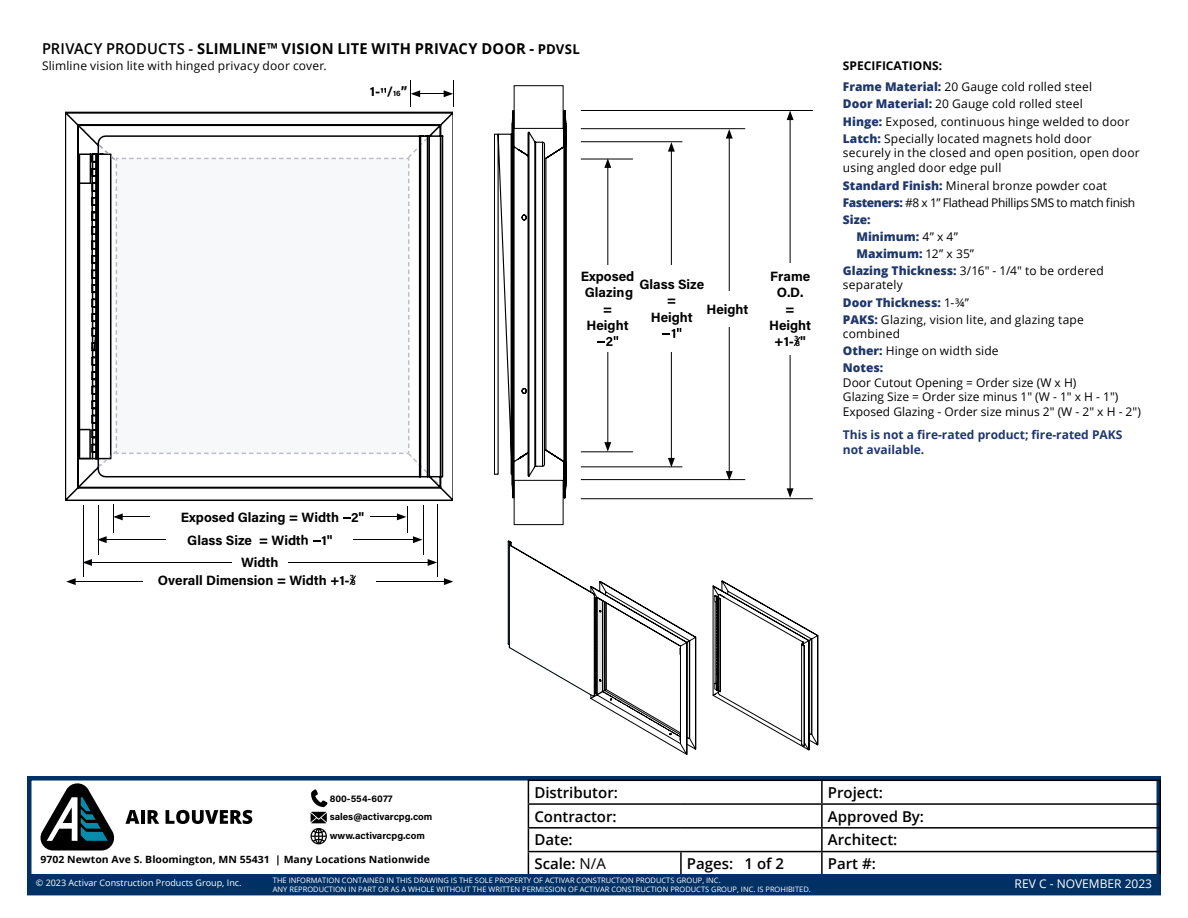
<style>
.page{position:relative;width:1188px;height:918px;background:#fff}
.page>*{position:absolute;margin:0;border:0;box-sizing:border-box;transform-origin:0 0}
.t1{font:600 15px "Open Sans";color:#000}
.t2{font:700 15px "Open Sans";letter-spacing:.01em;color:#000}
.t3{font:700 13.5px/16.2px "Acumin Pro";color:#000;text-align:center}
.t4{font:12px/17.1px "Open Sans";letter-spacing:.015em;color:#000}
.t5{font:700 12px/15.3px "Open Sans";color:#1f376c}
.t6{font:12px "Open Sans";letter-spacing:-.025em;color:#000}
.t7{font:800 12px "Open Sans";color:#1f376c}
.t8{font:12px "Open Sans";color:#fff}
.t9{font:700 10.05px "Open Sans";color:#000;scale:1.05 1}
.t10{font:700 9.75px/18.5px "Acumin Pro";color:#000}
.t11{font:9px "Open Sans";color:#fff}
.t12{font:700 7.8px "Acumin Pro";color:#000}
.t13{font:7.5px/9px "Open Sans";color:#fff}
.s1{font-weight:600}
.s2{font-size:13.5px}
.s3{font-size:7.8px}
.s4{font-weight:700}
.s5{font-weight:800;color:#1f376c}
.s6{font-weight:400;color:#000}
.s7{font-weight:400}
</style>
<div class="page">
<div style="left:27px;top:776px;width:1134px;height:119px;border:4px solid #003165"></div>
<hr style="left:528px;top:780px;width:153px;height:1px;background:#000">
<hr style="left:681px;top:780px;width:141px;height:1px;background:#000">
<hr style="left:822px;top:780px;width:339px;height:1px;background:#000">
<hr style="left:821px;top:781px;width:2px;height:22px;background:#000">
<hr style="left:528px;top:803px;width:153px;height:2px;background:#000">
<hr style="left:681px;top:803px;width:141px;height:2px;background:#000">
<hr style="left:822px;top:803px;width:339px;height:2px;background:#000">
<hr style="left:821px;top:805px;width:2px;height:22px;background:#000">
<hr style="left:528px;top:827px;width:153px;height:2px;background:#000">
<hr style="left:681px;top:827px;width:141px;height:2px;background:#000">
<hr style="left:822px;top:827px;width:339px;height:2px;background:#000">
<hr style="left:821px;top:829px;width:2px;height:22px;background:#000">
<hr style="left:528px;top:851px;width:153px;height:1px;background:#000">
<svg style="left:528px;top:781px;width:1px;height:94px"></svg>
<hr style="left:681px;top:851px;width:141px;height:1px;background:#000">
<hr style="left:680px;top:852px;width:2px;height:23px;background:#000">
<hr style="left:822px;top:851px;width:339px;height:1px;background:#000">
<hr style="left:821px;top:852px;width:2px;height:23px;background:#000">
<svg style="left:1160px;top:781px;width:1px;height:94px"></svg>
<div style="left:29px;top:875px;width:1132px;height:20px;background:#003165"></div>
<svg style="left:125px;top:810px;width:14px;height:14px"></svg>
<hr style="left:141px;top:810px;width:4px;height:14px;background:#000">
<svg style="left:148px;top:810px;width:11px;height:14px"></svg>
<svg style="left:166px;top:810px;width:86px;height:14px"></svg>
<svg style="left:40px;top:783px;width:75px;height:68px"></svg>
<svg style="left:311px;top:789px;width:17px;height:55px"></svg>
<svg style="left:712px;top:580px;width:107px;height:273px"></svg>
<hr style="left:729px;top:136px;width:1px;height:337px;background:#000002">
<svg style="left:726px;top:129px;width:7px;height:10px"></svg>
<svg style="left:726px;top:471px;width:7px;height:10px"></svg>
<hr style="left:581px;top:128px;width:164px;height:1px;background:#000002">
<hr style="left:581px;top:479px;width:164px;height:1px;background:#000002">
<div style="left:704px;top:291px;width:47px;height:35px;background:#fff"></div>
<svg style="left:494px;top:85px;width:203px;height:670px"></svg>
<hr style="left:790px;top:118px;width:1px;height:373px;background:#000002">
<svg style="left:787px;top:111px;width:7px;height:9px"></svg>
<svg style="left:787px;top:488px;width:7px;height:10px"></svg>
<hr style="left:581px;top:110px;width:232px;height:1px;background:#000002">
<hr style="left:581px;top:498px;width:232px;height:1px;background:#000002">
<div style="left:752px;top:263px;width:76px;height:91px;background:#fff"></div>
<svg style="left:794px;top:337px;width:6px;height:9px"></svg>
<svg style="left:66px;top:112px;width:387px;height:389px"></svg>
<svg style="left:79px;top:126px;width:359px;height:357px"></svg>
<hr style="left:104px;top:539px;width:311px;height:1px;background:#000002">
<svg style="left:97px;top:536px;width:10px;height:7px"></svg>
<hr style="left:423px;top:506px;width:1px;height:49px;background:#000002">
<hr style="left:98px;top:505px;width:1px;height:50px;background:#000002">
<div style="left:166px;top:533px;width:187px;height:13px;background:#fff"></div>
<svg style="left:301px;top:535px;width:19px;height:10px"></svg>
<hr style="left:90px;top:562px;width:340px;height:1px;background:#000002">
<svg style="left:428px;top:559px;width:9px;height:7px"></svg>
<svg style="left:82px;top:559px;width:10px;height:7px"></svg>
<hr style="left:83px;top:506px;width:1px;height:71px;background:#000002">
<div style="left:232px;top:554px;width:56px;height:15px;background:#fff"></div>
<hr style="left:437px;top:505px;width:1px;height:72px;background:#000002">
<hr style="left:120px;top:517px;width:279px;height:1px;background:#000002">
<svg style="left:397px;top:506px;width:25px;height:37px"></svg>
<svg style="left:113px;top:505px;width:10px;height:28px"></svg>
<div style="left:150px;top:510px;width:220px;height:13px;background:#fff"></div>
<svg style="left:343px;top:517px;width:7px;height:2px"></svg>
<hr style="left:73px;top:581px;width:373px;height:1px;background:#000002">
<svg style="left:444px;top:578px;width:9px;height:7px"></svg>
<svg style="left:66px;top:578px;width:10px;height:7px"></svg>
<div style="left:144px;top:573px;width:232px;height:13px;background:#fff"></div>
<svg style="left:349px;top:576px;width:7px;height:9px"></svg>
<svg style="left:381px;top:88px;width:5px;height:5px"></svg>
<svg style="left:410px;top:80px;width:44px;height:27px"></svg>
<p class="t2" style="left:42px;top:38px;width:539px"><span class="s1">PRIVACY PRODUCTS -</span> SLIMLINE™ VISION LITE WITH PRIVACY DOOR - <span class="s2">PDVSL</span></p>
<p class="t4" style="left:42px;top:56px;width:286px">Slimline vision lite with hinged privacy door cover.</p>
<p class="t3" style="left:370px;top:82px;width:39px">1- /<span class="s3">16</span>”</p>
<p class="t3" style="left:181px;top:508px;width:185px">Exposed Glazing = Width 2"</p>
<p class="t3" style="left:187px;top:531px;width:115px">Glass Size = Widt</p>
<p class="t3" style="left:321px;top:531px;width:13px">1"</p>
<p class="t3" style="left:241px;top:553px;width:39px">Width</p>
<p class="t3" style="left:158px;top:571px;width:198px">Overall Dimension = Width +1-<sup>3</sup></p>
<p class="t12" style="left:351px;top:576px;width:6px">8</p>
<p class="t3" style="left:581px;top:268px;width:55px">Exposed<br>Glazing =<br>Height</p>
<p class="t3" style="left:639px;top:276px;width:66px">Glass Size =<br>Height</p>
<p class="t3" style="left:769px;top:268px;width:44px">Frame<br>O.D.<br>=<br>Height +1-<sup>3</sup></p>
<p class="t3" style="left:706px;top:300px;width:44px">Height</p>
<p class="t12" style="left:796px;top:338px;width:12px">8<span class="s2">"</span></p>
<p class="t4" style="left:843px;top:55px;width:251px;line-height:21.1px"><span class="s4">SPECIFICATIONS:<br></span><span class="s5">Frame Material:</span> 20 Gauge cold rolled steel</p>
<p class="t4" style="left:843px;top:95px;width:288px"><span class="s5">Door Material:</span> 20 Gauge cold rolled steel<br><span class="s5">Hinge:</span> Exposed, continuous hinge welded to door<br><span class="s5">Latch:</span> Specially located magnets hold door</p>
<p class="t4" style="left:843px;top:145px;width:298px;line-height:15.3px">securely in the closed and open position, open door using angled door edge pull</p>
<p class="t4" style="left:843px;top:176px;width:266px"><span class="s5">Standard Finish:</span> Mineral bronze powder coat</p>
<p class="t6" style="left:843px;top:194px;width:294px"><span class="s5">Fasteners:</span> #8 x 1” Flathead Phillips SMS to match finish</p>
<p class="t7" style="left:843px;top:210px;width:29px">Size:</p>
<p class="t7" style="left:856px;top:227px;width:103px">Minimum: <span class="s6">4” x 4”</span></p>
<p class="t7" style="left:856px;top:244px;width:119px">Maximum: <span class="s6">12” x 35”</span></p>
<p class="t4" style="left:843px;top:262px;width:262px"><span class="s5">Glazing Thickness:</span> 3/16" - 1/4" to be ordered</p>
<p class="t4" style="left:843px;top:276px;width:242px">separately<br><span class="s5">Door Thickness:</span> 1-¾”<br><span class="s5">PAKS:</span> Glazing, vision lite, and glazing tape</p>
<p class="t4" style="left:843px;top:325px;width:157px">combined<br><span class="s5">Other:</span> Hinge on width side<br><span class="s5">Notes:</span></p>
<p class="t4" style="left:843px;top:375px;width:299px;line-height:14.9px">Door Cutout Opening = Order size (W x H)<br>Glazing Size = Order size minus 1" (W - 1" x H - 1")<br>Exposed Glazing - Order size minus 2" (W - 2" x H - 2")</p>
<p class="t5" style="left:843px;top:426px;width:281px">This is not a fire-rated product; fire-rated PAKS not available.</p>
<p class="t10" style="left:330px;top:789px;width:104px">800-554-6077 sales@activarcpg.com www.activarcpg.com</p>
<p class="t9" style="left:40px;top:852px;width:372px">9702 Newton Ave S. Bloomington, MN 55431 | Many Locations Nationwide</p>
<p class="t1" style="left:534px;top:782px;width:85px">Distributor:</p>
<p class="t1" style="left:828px;top:782px;width:57px">Project:</p>
<p class="t1" style="left:534px;top:806px;width:84px">Contractor:</p>
<p class="t1" style="left:828px;top:806px;width:98px">Approved By:</p>
<p class="t1" style="left:534px;top:830px;width:40px">Date:</p>
<p class="t1" style="left:828px;top:830px;width:71px">Architect:</p>
<p class="t1" style="left:534px;top:853px;width:73px">Scale: <span class="s7">N/A</span></p>
<p class="t1" style="left:687px;top:853px;width:48px">Pages:</p>
<p class="t1" style="left:828px;top:853px;width:49px">Part #:</p>
<p class="t1" style="left:745px;top:853px;width:41px">1 of 2</p>
<p class="t11" style="left:36px;top:876px;width:207px">© 2023 Activar Construction Products Group, Inc.</p>
<p class="t13" style="left:273px;top:875px;width:539px">THE INFORMATION CONTAINED IN THIS DRAWING IS THE SOLE PROPERTY OF ACTIVAR CONSTRUCTION PRODUCTS GROUP, INC.<br>ANY REPRODUCTION IN PART OR AS A WHOLE WITHOUT THE WRITTEN PERMISSION OF ACTIVAR CONSTRUCTION PRODUCTS GROUP, INC. IS PROHIBITED.</p>
<p class="t8" style="left:1015px;top:876px;width:139px">REV C - NOVEMBER 2023</p>
</div>
